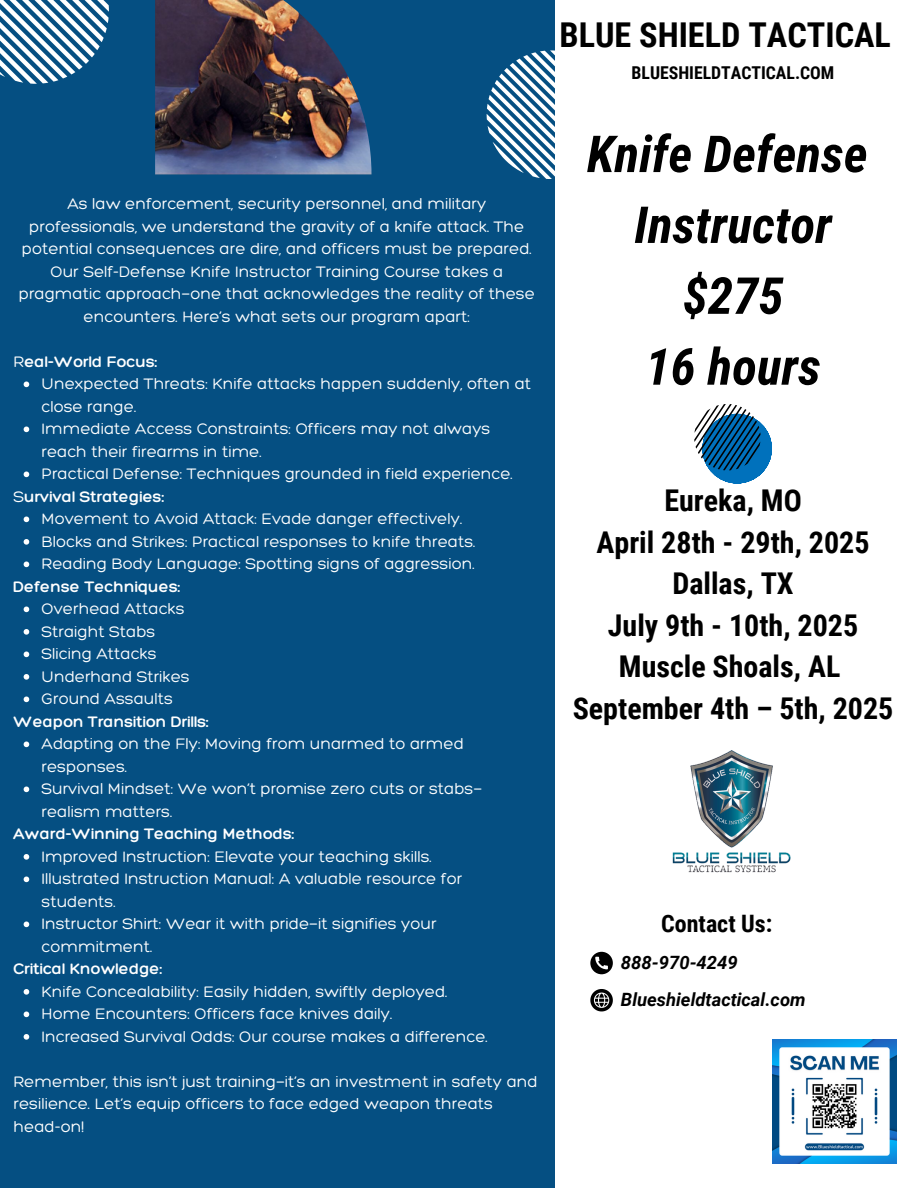
<style>
.page{position:relative;width:918px;height:1188px;background:#fff}
.page>*{position:absolute;margin:0;border:0;box-sizing:border-box;transform-origin:0 0}
.t1{font:italic 700 51px/70.8px "Roboto Condensed";color:#000;text-align:center}
.t2{font:700 34.2px "Roboto Condensed";color:#000}
.t3{font:700 30px/41.7px "Roboto Condensed";color:#000;text-align:center}
.t4{font:700 24px "Roboto Condensed";color:#000}
.t5{font:italic 700 18.3px "Roboto";color:#000}
.t6{font:700 17.7px "Roboto Condensed";color:#000}
.t7{font:300 16.5px/22.5px "Hero";color:#fff}
.t8{font:300 16.5px "Hero";color:#fff}
.s1{font-style:inherit}
</style>
<div class="page">
<div style="left:0;top:0;width:555px;height:1188px;background:#054f82"></div>
<svg style="left:694px;top:404px;width:78px;height:79px"></svg>
<img style="left:155px;top:0;width:217px;height:174px">
<svg style="left:0;top:0;width:109px;height:84px"></svg>
<img style="left:672px;top:750px;width:119px;height:123px">
<img style="left:772px;top:1040px;width:124px;height:124px">
<svg style="left:590px;top:952px;width:23px;height:22px"></svg>
<svg style="left:590px;top:989px;width:23px;height:22px"></svg>
<svg style="left:487px;top:50px;width:68px;height:129px"></svg>
<svg style="left:24px;top:382px;width:5px;height:5px"></svg>
<svg style="left:24px;top:427px;width:5px;height:5px"></svg>
<svg style="left:24px;top:472px;width:5px;height:5px"></svg>
<svg style="left:24px;top:517px;width:5px;height:5px"></svg>
<svg style="left:24px;top:539px;width:5px;height:6px"></svg>
<svg style="left:24px;top:562px;width:5px;height:5px"></svg>
<svg style="left:24px;top:607px;width:5px;height:5px"></svg>
<svg style="left:24px;top:629px;width:5px;height:6px"></svg>
<svg style="left:24px;top:652px;width:5px;height:5px"></svg>
<svg style="left:24px;top:674px;width:5px;height:6px"></svg>
<svg style="left:24px;top:697px;width:5px;height:5px"></svg>
<svg style="left:24px;top:742px;width:5px;height:5px"></svg>
<svg style="left:24px;top:787px;width:5px;height:5px"></svg>
<svg style="left:24px;top:854px;width:5px;height:6px"></svg>
<svg style="left:24px;top:877px;width:5px;height:5px"></svg>
<svg style="left:24px;top:922px;width:5px;height:5px"></svg>
<svg style="left:24px;top:989px;width:5px;height:6px"></svg>
<svg style="left:24px;top:1012px;width:5px;height:5px"></svg>
<svg style="left:24px;top:1034px;width:5px;height:6px"></svg>
<p class="t7" style="left:19px;top:192px;width:518px;text-align:center">As law enforcement, security personnel, and military professionals, we understand the gravity of a knife attack. The potential consequences are dire, and officers must be prepared.<br>Our Self-Defense Knife Instructor Training Course takes a pragmatic approach—one that acknowledges the reality of these encounters. Here’s what sets our program apart:</p>
<p class="t8" style="left:13px;top:351px;width:146px"><span class="s1">R</span>eal-World Focus:</p>
<p class="t7" style="left:42px;top:372px;width:491px">Unexpected Threats: Knife attacks happen suddenly, often at close range.</p>
<p class="t7" style="left:42px;top:417px;width:450px">Immediate Access Constraints: Officers may not always reach their firearms in time.</p>
<p class="t7" style="left:42px;top:462px;width:473px">Practical Defense: Techniques grounded in field experience.</p>
<p class="t8" style="left:13px;top:486px;width:152px"><span class="s1">S</span>urvival Strategies:</p>
<p class="t7" style="left:42px;top:507px;width:422px">Movement to Avoid Attack: Evade danger effectively.</p>
<p class="t7" style="left:42px;top:530px;width:436px">Blocks and Strikes: Practical responses to knife threats.</p>
<p class="t7" style="left:42px;top:552px;width:435px">Reading Body Language: Spotting signs of aggression.</p>
<p class="t8" style="left:13px;top:576px;width:169px">Defense Techniques:</p>
<p class="t7" style="left:42px;top:597px;width:145px">Overhead Attacks</p>
<p class="t7" style="left:42px;top:620px;width:115px">Straight Stabs</p>
<p class="t7" style="left:42px;top:642px;width:117px">Slicing Attacks</p>
<p class="t7" style="left:42px;top:665px;width:150px">Underhand Strikes</p>
<p class="t7" style="left:42px;top:687px;width:133px">Ground Assaults</p>
<p class="t8" style="left:13px;top:711px;width:197px">Weapon Transition Drills:</p>
<p class="t7" style="left:42px;top:732px;width:424px">Adapting on the Fly: Moving from unarmed to armed responses.</p>
<p class="t7" style="left:42px;top:777px;width:442px">Survival Mindset: We won’t promise zero cuts or stabs— realism matters.</p>
<p class="t8" style="left:13px;top:824px;width:282px">Award-Winning Teaching Methods:</p>
<p class="t7" style="left:42px;top:845px;width:392px">Improved Instruction: Elevate your teaching skills.</p>
<p class="t7" style="left:42px;top:867px;width:422px">Illustrated Instruction Manual: A valuable resource for students.</p>
<p class="t7" style="left:42px;top:912px;width:397px">Instructor Shirt: Wear it with pride—it signifies your commitment.</p>
<h4 class="t8" style="left:13px;top:959px;width:150px">Critical Knowledge:</h4>
<p class="t7" style="left:42px;top:980px;width:408px">Knife Concealability: Easily hidden, swiftly deployed.</p>
<h1 class="t7" style="left:42px;top:1002px;width:352px">Home Encounters: Officers face knives daily.</h1>
<p class="t7" style="left:42px;top:1025px;width:448px">Increased Survival Odds: Our course makes a difference.</p>
<h2 class="t7" style="left:13px;top:1070px;width:526px">Remember, this isn’t just training—it’s an investment in safety and resilience. Let’s equip officers to face edged weapon threats head-on!</h2>
<p class="t2" style="left:559px;top:16px;width:333px">BLUE SHIELD TACTICAL</p>
<p class="t6" style="left:632px;top:62px;width:204px">BLUESHIELDTACTICAL.COM</p>
<p class="t1" style="left:587px;top:119px;width:282px">Knife Defense<br>Instructor $275<br>16 hours</p>
<p class="t3" style="left:573px;top:480px;width:322px">Eureka, MO<br>April 28th - 29th, 2025<br>Dallas, TX<br>July 9th - 10th, 2025<br>Muscle Shoals, AL<br>September 4th – 5th, 2025</p>
<p class="t4" style="left:661px;top:909px;width:113px">Contact Us:</p>
<p class="t5" style="left:621px;top:952px;width:118px">888-970-4249</p>
<p class="t5" style="left:621px;top:989px;width:186px">Blueshieldtactical.com</p>
</div>
